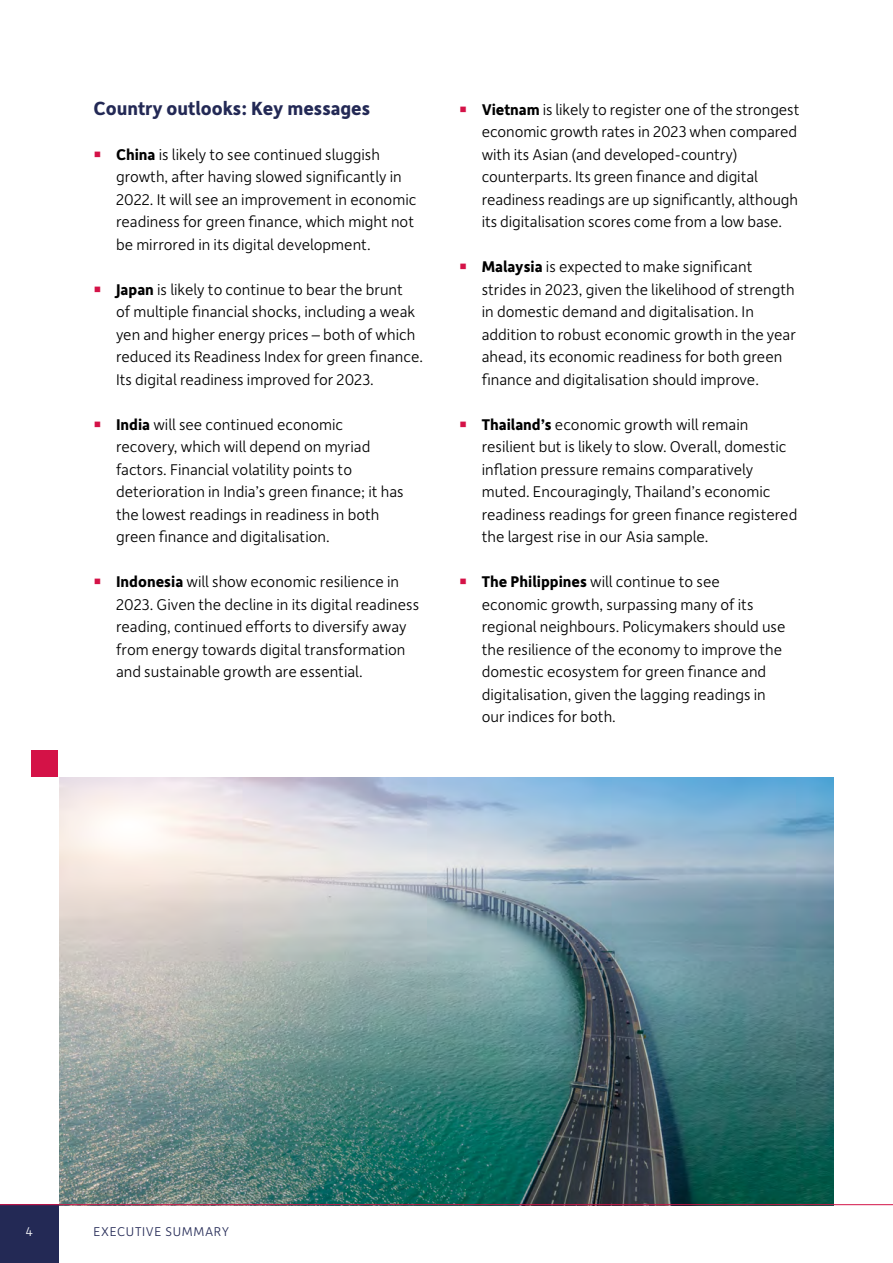
<style>
.page{position:relative;width:893px;height:1263px;background:#fff}
.page>*{position:absolute;margin:0;border:0;box-sizing:border-box;transform-origin:0 0}
.t1{font:700 20.25px "Depot New";color:#232955}
.t2{font:300 16.5px/22.5px "Depot New";color:#000}
.t3{font:300 13.5px "Depot New";letter-spacing:.05em;color:#232955}
.t4{font:300 13.5px "Depot New";color:#fff}
.s1{color:#d41247}
.s2{font-weight:700}
</style>
<div class="page">
<div style="left:0;top:1204px;width:59px;height:59px;background:#232955"></div>
<img style="left:59px;top:777px;width:775px;height:427px">
<div style="left:31px;top:750px;width:27px;height:27px;background:#d41247"></div>
<hr style="left:0;top:1204px;width:893px;height:1px;background:#d41247">
<p class="t1" style="left:94px;top:95px;width:278px">Country outlooks: Key messages</p>
<p class="t2" style="left:116px;top:142px;width:302px;text-indent:-23px"><span class="s1">▪</span> <span class="s2">China</span> is likely to see continued sluggish growth, after having slowed significantly in 2022. It will see an improvement in economic readiness for green finance, which might not be mirrored in its digital development.</p>
<p class="t2" style="left:116px;top:277px;width:308px;text-indent:-23px"><span class="s1">▪</span> <span class="s2">Japan</span> is likely to continue to bear the brunt<br>of multiple financial shocks, including a weak yen and higher energy prices – both of which reduced its Readiness Index for green finance.<br>Its digital readiness improved for 2023.</p>
<p class="t2" style="left:116px;top:412px;width:289px;text-indent:-23px"><span class="s1">▪</span> <span class="s2">India</span> will see continued economic recovery, which will depend on myriad factors. Financial volatility points to deterioration in India’s green finance; it has the lowest readings in readiness in both green finance and digitalisation.</p>
<p class="t2" style="left:116px;top:570px;width:305px;text-indent:-23px"><span class="s1">▪</span> <span class="s2">Indonesia</span> will show economic resilience in 2023. Given the decline in its digital readiness reading, continued efforts to diversify away from energy towards digital transformation and sustainable growth are essential.</p>
<p class="t2" style="left:482px;top:97px;width:319px;text-indent:-23px"><span class="s1">▪</span> <span class="s2">Vietnam</span> is likely to register one of the strongest economic growth rates in 2023 when compared with its Asian (and developed-country) counterparts. Its green finance and digital readiness readings are up significantly, although its digitalisation scores come from a low base.</p>
<p class="t2" style="left:482px;top:255px;width:316px;text-indent:-23px"><span class="s1">▪</span> <span class="s2">Malaysia</span> is expected to make significant strides in 2023, given the likelihood of strength in domestic demand and digitalisation. In addition to robust economic growth in the year ahead, its economic readiness for both green finance and digitalisation should improve.</p>
<p class="t2" style="left:482px;top:412px;width:317px;text-indent:-23px"><span class="s1">▪</span> <span class="s2">Thailand’s</span> economic growth will remain resilient but is likely to slow. Overall, domestic inflation pressure remains comparatively muted. Encouragingly, Thailand’s economic readiness readings for green finance registered the largest rise in our Asia sample.</p>
<p class="t2" style="left:482px;top:570px;width:305px;text-indent:-23px"><span class="s1">▪</span> <span class="s2">The Philippines</span> will continue to see economic growth, surpassing many of its regional neighbours. Policymakers should use the resilience of the economy to improve the domestic ecosystem for green finance and digitalisation, given the lagging readings in our indices for both.</p>
<p class="t4" style="left:26px;top:1223px;width:9px">4</p>
<p class="t3" style="left:94px;top:1223px;width:49px">Executive</p>
<p class="t3" style="left:165px;top:1223px;width:27px">summar</p>
<p class="t3" style="left:222px;top:1223px;width:9px">y</p>
</div>
